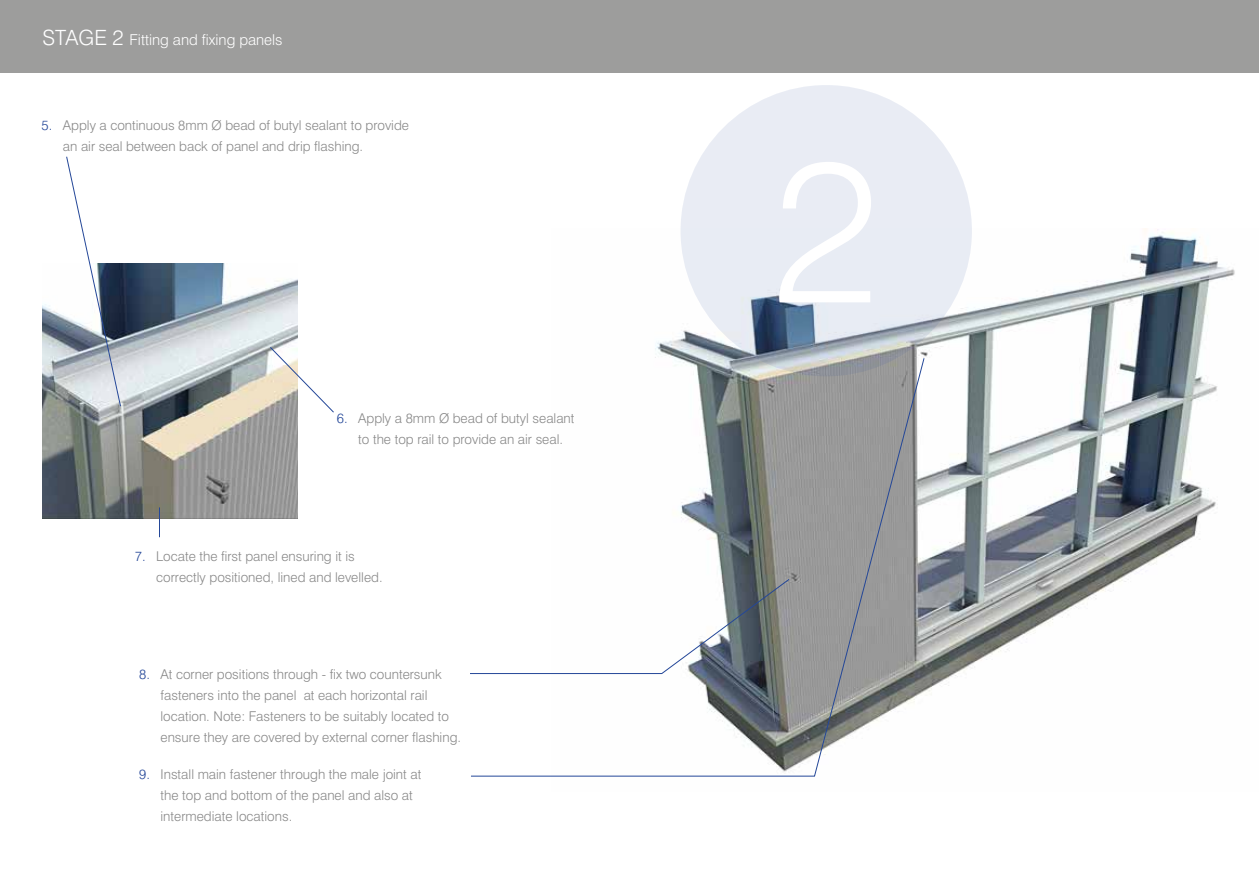
<style>
.page{position:relative;width:1259px;height:893px;background:#fff}
.page>*{position:absolute;margin:0;border:0;box-sizing:border-box;transform-origin:0 0}
.t1{font:300 201px "Swiss 721 BT";color:#fff}
.t2{font:300 15px "Swiss 721 BT";color:#fff}
.t3{font:300 13.5px/21px "Swiss 721 BT";color:#878787}
.s1{font-size:21px}
.s2{color:#244798}
</style>
<div class="page">
<img style="left:655px;top:229px;width:580px;height:463px">
<img style="left:43px;top:263px;width:255px;height:255px">
<svg style="left:66px;top:156px;width:55px;height:251px"></svg>
<div style="left:0;top:0;width:1259px;height:72px;background:#9d9d9c"></div>
<svg style="left:269px;top:346px;width:65px;height:67px"></svg>
<svg style="left:470px;top:357px;width:455px;height:420px"></svg>
<hr style="left:159px;top:507px;width:1px;height:30px;background:#244798">
<svg style="left:680px;top:85px;width:292px;height:291px;background:#dce0e9"></svg>
<p class="t2" style="left:43px;top:30px;width:242px"><span class="s1">STAGE 2</span> Fitting and fixing panels</p>
<p class="t3" style="left:63px;top:114px;width:348px;text-indent:-21px"><span class="s2">5.</span> Apply a continuous 8mm Ø bead of butyl sealant to provide an air seal between back of panel and drip flashing.</p>
<p class="t3" style="left:358px;top:408px;width:218px;text-indent:-21px"><span class="s2">6.</span> Apply a 8mm Ø bead of butyl sealant to the top rail to provide an air seal.</p>
<p class="t3" style="left:156px;top:546px;width:228px;text-indent:-21px"><span class="s2">7.</span> Locate the first panel ensuring it is correctly positioned, lined and levelled.</p>
<p class="t3" style="left:160px;top:664px;width:302px;text-indent:-21px"><span class="s2">8.</span> At corner positions through - fix two countersunk fasteners into the panel at each horizontal rail location. Note: Fasteners to be suitably located to ensure they are covered by external corner flashing.</p>
<p class="t3" style="left:160px;top:763px;width:262px;text-indent:-21px"><span class="s2">9.</span> Install main fastener through the male joint at the top and bottom of the panel and also at intermediate locations.</p>
<h1 class="t1" style="left:773px;top:108px;width:108px">2</h1>
</div>
